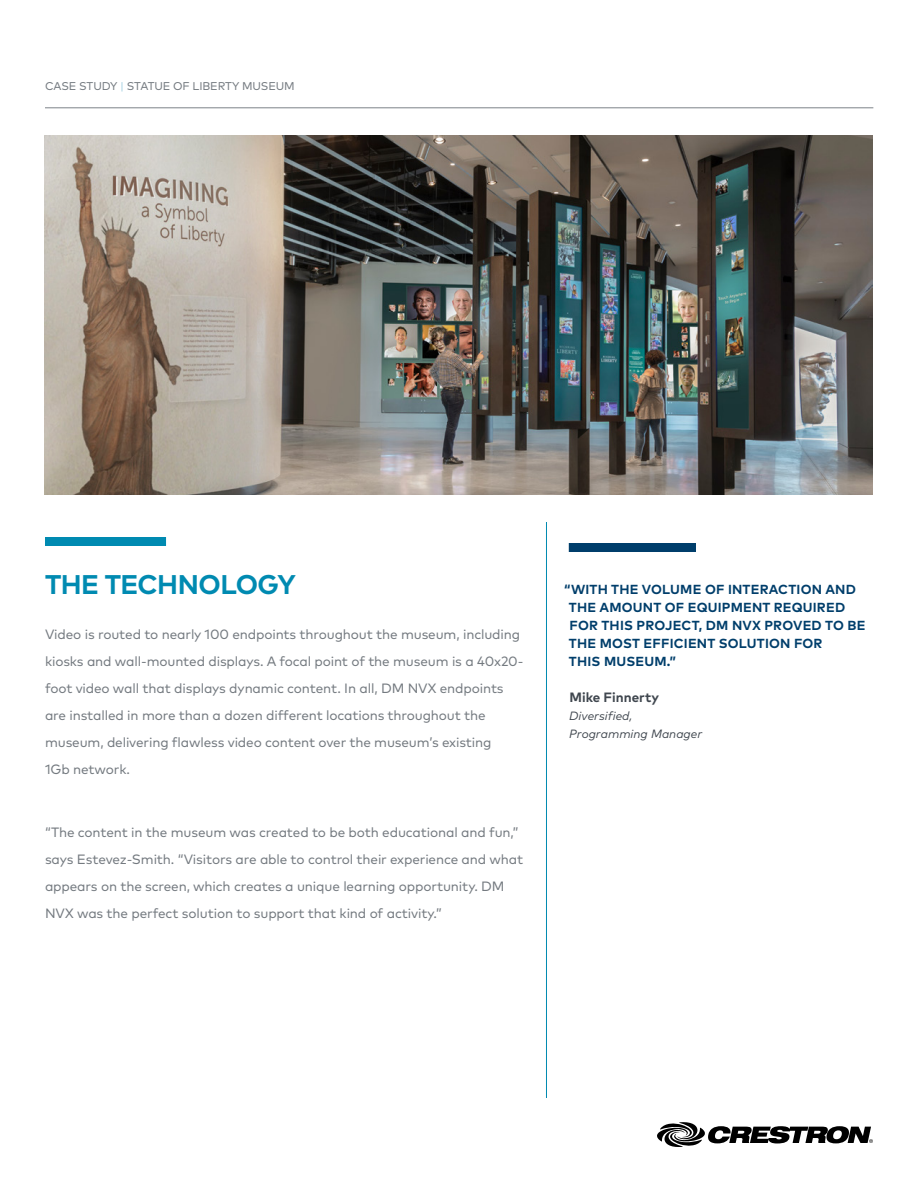
<style>
.page{position:relative;width:918px;height:1188px;background:#fff}
.page>*{position:absolute;margin:0;border:0;box-sizing:border-box;transform-origin:0 0}
.t1{font:700 27px "Mark Pro";letter-spacing:-.025em;color:#008ab1}
.t2{font:13.5px/27px "Mark Pro";letter-spacing:-.01em;color:#747a80}
.t3{font:700 13.5px "Mark Pro";color:#40474f}
.t4{font:700 13.2px/18px "Mark Pro";letter-spacing:.015em;color:#003e6b}
.t5{font:italic 12px/18px "Mark Pro";color:#40474f}
.t6{font:11.25px "Mark Pro";letter-spacing:-.01em;color:#747a80}
.s1{font-weight:300;color:#8cc3d9}
</style>
<div class="page">
<hr style="left:45px;top:108px;width:828px;height:1px;background:#7c8288">
<hr style="left:546px;top:522px;width:1px;height:576px;background:#008ab1">
<img style="left:44px;top:135px;width:829px;height:360px">
<svg style="left:657px;top:1122px;width:216px;height:25px"></svg>
<div style="left:45px;top:537px;width:121px;height:9px;background:#008ab1"></div>
<div style="left:569px;top:543px;width:127px;height:9px;background:#003e6b"></div>
<p class="t6" style="left:45px;top:78px;width:251px">CASE STUDY <span class="s1">|</span> STATUE OF LIBERTY MUSEUM</p>
<h1 class="t1" style="left:45px;top:564px;width:252px">THE TECHNOLOGY</h1>
<p class="t2" style="left:45px;top:620px;width:480px">Video is routed to nearly 100 endpoints throughout the museum, including kiosks and wall-mounted displays. A focal point of the museum is a 40x20- foot video wall that displays dynamic content. In all, DM NVX endpoints are installed in more than a dozen different locations throughout the museum, delivering flawless video content over the museum’s existing<br>1Gb network.</p>
<p class="t2" style="left:45px;top:818px;width:480px">“The content in the museum was created to be both educational and fun,” says Estevez-Smith. “Visitors are able to control their experience and what appears on the screen, which creates a unique learning opportunity. DM NVX was the perfect solution to support that kind of activity.”</p>
<p class="t4" style="left:569px;top:579px;width:298px;text-indent:-5px">“WITH THE VOLUME OF INTERACTION AND<br>THE AMOUNT OF EQUIPMENT REQUIRED<br>FOR THIS PROJECT, DM NVX PROVED TO BE<br>THE MOST EFFICIENT SOLUTION FOR<br>THIS MUSEUM.”</p>
<p class="t3" style="left:570px;top:687px;width:91px">Mike Finnerty</p>
<p class="t5" style="left:569px;top:706px;width:134px">Diversified,<br>Programming Manager</p>
</div>
